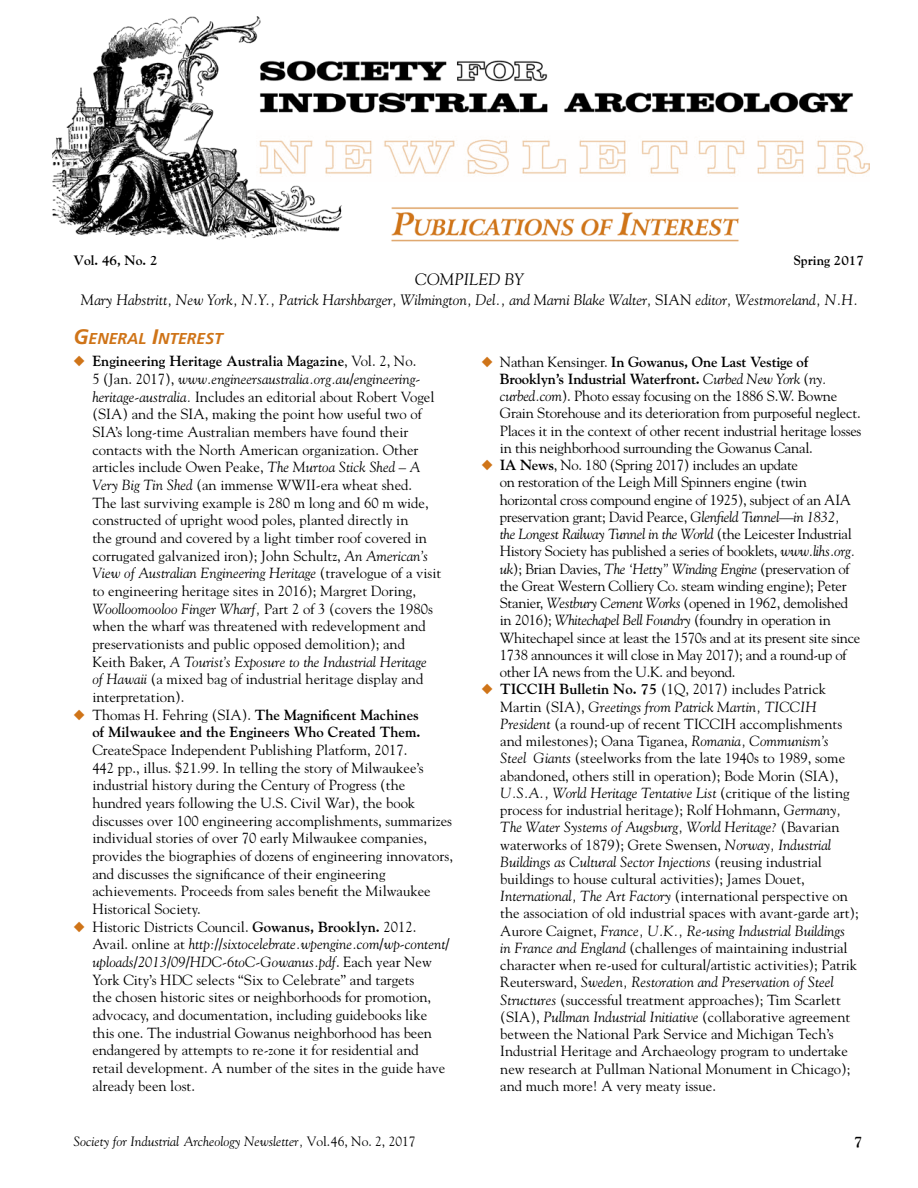
<style>
.page{position:relative;width:918px;height:1188px;background:#fff}
.page>*{position:absolute;margin:0;border:0;box-sizing:border-box;transform-origin:0 0}
.t1{font:italic 16.5px "Goudy Std";color:#000}
.t2{font:italic 700 15.75px "Frutiger LT Std";color:#cf7418}
.t3{font:italic 15px "Goudy Std";color:#000}
.t4{font:700 15px "Goudy Std";color:#000}
.t5{font:14.7px/17.7px "Goudy Std";color:#000}
.t6{font:14.7px/17.2px "Goudy Std";letter-spacing:-.02em;color:#000}
.t7{font:700 14.7px/17.7px "Goudy Std";color:#000;text-align:right}
.t8{font:italic 13.5px "Goudy Std";color:#000}
.t9{font:700 13.5px "Goudy Std";color:#000}
.s1{font-style:normal}
.s2{font-size:21px}
.s3{color:#cf7418}
.s4{font-weight:700}
.s5{font-style:italic}
.s6{font-weight:400}
</style>
<div class="page">
<img style="left:52px;top:16px;width:801px;height:224px">
<img style="left:256px;top:130px;width:614px;height:51px">
<img style="left:386px;top:201px;width:358px;height:41px">
<p class="t9" style="left:74px;top:252px;width:86px">Vol. 46, No. 2</p>
<p class="t9" style="left:793px;top:252px;width:72px">Spring 2017</p>
<p class="t1" style="left:415px;top:270px;width:110px">COMPILED BY</p>
<p class="t3" style="left:81px;top:291px;width:779px">Mary Habstritt, New York, N.Y., Patrick Harshbarger, Wilmington, Del., and Marni Blake Walter, <span class="s1">SIAN</span> editor, Westmoreland, N.H.</p>
<p class="t2" style="left:74px;top:330px;width:151px"><span class="s2">G</span>ENERAL <span class="s2">I</span>NTEREST</p>
<p class="t5" style="left:92px;top:352px;width:351px;text-indent:-19px"><span class="s3">◆</span> <span class="s4">Engineering Heritage Australia Magazine</span>, Vol. 2, No.<br>5 (Jan. 2017), <span class="s5">www.engineersaustralia.org.au/engineering&shy;heritage-australia.</span> Includes an editorial about Robert Vogel (SIA) and the SIA, making the point how useful two of SIA’s long-time Australian members have found their contacts with the North American organization. Other articles include Owen Peake, <span class="s5">The Murtoa Stick Shed – A Very Big Tin Shed</span> (an immense WWII-era wheat shed.<br>The last surviving example is 280 m long and 60 m wide, constructed of upright wood poles, planted directly in<br>the ground and covered by a light timber roof covered in corrugated galvanized iron); John Schultz, <span class="s5">An American’s View of Australian Engineering Heritage</span> (travelogue of a visit to engineering heritage sites in 2016); Margret Doring, <span class="s5">Woolloomooloo Finger Wharf,</span> Part 2 of 3 (covers the 1980s when the wharf was threatened with redevelopment and preservationists and public opposed demolition); and Keith Baker, <span class="s5">A Tourist’s Exposure to the Industrial Heritage<br>of Hawaii</span> (a mixed bag of industrial heritage display and interpretation).</p>
<p class="t7" style="left:74px;top:706px;width:349px"><span class="s3">◆</span> <span class="s6">Thomas H. Fehring (SIA).</span> The Magnificent Machines of Milwaukee and the Engineers Who Created Them.</p>
<p class="t5" style="left:92px;top:741px;width:362px">CreateSpace Independent Publishing Platform, 2017.<br>442 pp., illus. $21.99. In telling the story of Milwaukee’s industrial history during the Century of Progress (the hundred years following the U.S. Civil War), the book discusses over 100 engineering accomplishments, summarizes individual stories of over 70 early Milwaukee companies, provides the biographies of dozens of engineering innovators, and discusses the significance of their engineering achievements. Proceeds from sales benefit the Milwaukee Historical Society.</p>
<p class="t5" style="left:92px;top:918px;width:359px;text-indent:-19px"><span class="s3">◆</span> Historic Districts Council. <span class="s4">Gowanus, Brooklyn.</span> 2012.<br>Avail. online at <span class="s5">http://sixtocelebrate.wpengine.com/wp-content/ uploads/2013/09/HDC-6toC-Gowanus.pdf</span>. Each year New York City’s HDC selects “Six to Celebrate” and targets<br>the chosen historic sites or neighborhoods for promotion, advocacy, and documentation, including guidebooks like this one. The industrial Gowanus neighborhood has been endangered by attempts to re-zone it for residential and retail development. A number of the sites in the guide have already been lost.</p>
<p class="t5" style="left:500px;top:353px;width:363px;line-height:17.2px;text-indent:-18px"><span class="s3">◆</span> Nathan Kensinger. <span class="s4">In Gowanus, One Last Vestige of Brooklyn’s Industrial Waterfront.</span> <span class="s5">Curbed New York</span> (<span class="s5">ny. curbed.com</span>). Photo essay focusing on the 1886 S.W. Bowne Grain Storehouse and its deterioration from purposeful neglect.<br>Places it in the context of other recent industrial heritage losses in this neighborhood surrounding the Gowanus Canal.</p>
<p class="t6" style="left:500px;top:456px;width:362px;text-indent:-18px"><span class="s3">◆</span> <span class="s4">IA News</span>, No. 180 (Spring 2017) includes an update<br>on restoration of the Leigh Mill Spinners engine (twin horizontal cross compound engine of 1925), subject of an AIA preservation grant; David Pearce, <span class="s5">Glenfield Tunnel—in 1832,<br>the Longest Railway Tunnel in the World</span> (the Leicester Industrial History Society has published a series of booklets, <span class="s5">www.lihs.org. uk</span>); Brian Davies, <span class="s5">The ‘Hetty” Winding Engine</span> (preservation of the Great Western Colliery Co. steam winding engine); Peter Stanier, <span class="s5">Westbury Cement Works</span> (opened in 1962, demolished in 2016); <span class="s5">Whitechapel Bell Foundry</span> (foundry in operation in Whitechapel since at least the 1570s and at its present site since 1738 announces it will close in May 2017); and a round-up of other IA news from the U.K. and beyond.</p>
<p class="t5" style="left:500px;top:680px;width:360px;line-height:17.2px;text-indent:-19px"><span class="s3">◆</span> <span class="s4">TICCIH Bulletin No. 75</span> (1Q, 2017) includes Patrick Martin (SIA), <span class="s5">Greetings from Patrick Martin, TICCIH President</span> (a round-up of recent TICCIH accomplishments and milestones); Oana Tiganea, <span class="s5">Romania, Communism’s<br>Steel Giants</span> (steelworks from the late 1940s to 1989, some abandoned, others still in operation); Bode Morin (SIA), <span class="s5">U.S.A., World Heritage Tentative List</span> (critique of the listing process for industrial heritage); Rolf Hohmann, <span class="s5">Germany, The Water Systems of Augsburg, World Heritage?</span> (Bavarian waterworks of 1879); Grete Swensen, <span class="s5">Norway, Industrial Buildings as Cultural Sector Injections</span> (reusing industrial buildings to house cultural activities); James Douet, <span class="s5">International, The Art Factory</span> (international perspective on the association of old industrial spaces with avant-garde art); Aurore Caignet, <span class="s5">France, U.K., Re-using Industrial Buildings in France and England</span> (challenges of maintaining industrial character when re-used for cultural/artistic activities); Patrik Reutersward, <span class="s5">Sweden, Restoration and Preservation of Steel Structures</span> (successful treatment approaches); Tim Scarlett (SIA), <span class="s5">Pullman Industrial Initiative</span> (collaborative agreement between the National Park Service and Michigan Tech’s Industrial Heritage and Archaeology program to undertake new research at Pullman National Monument in Chicago); and much more! A very meaty issue.</p>
<p class="t8" style="left:74px;top:1133px;width:344px">Society for Industrial Archeology Newsletter, <span class="s1">Vol. 46, No. 2, 2017</span></p>
<p class="t4" style="left:854px;top:1133px;width:10px">7</p>
</div>
